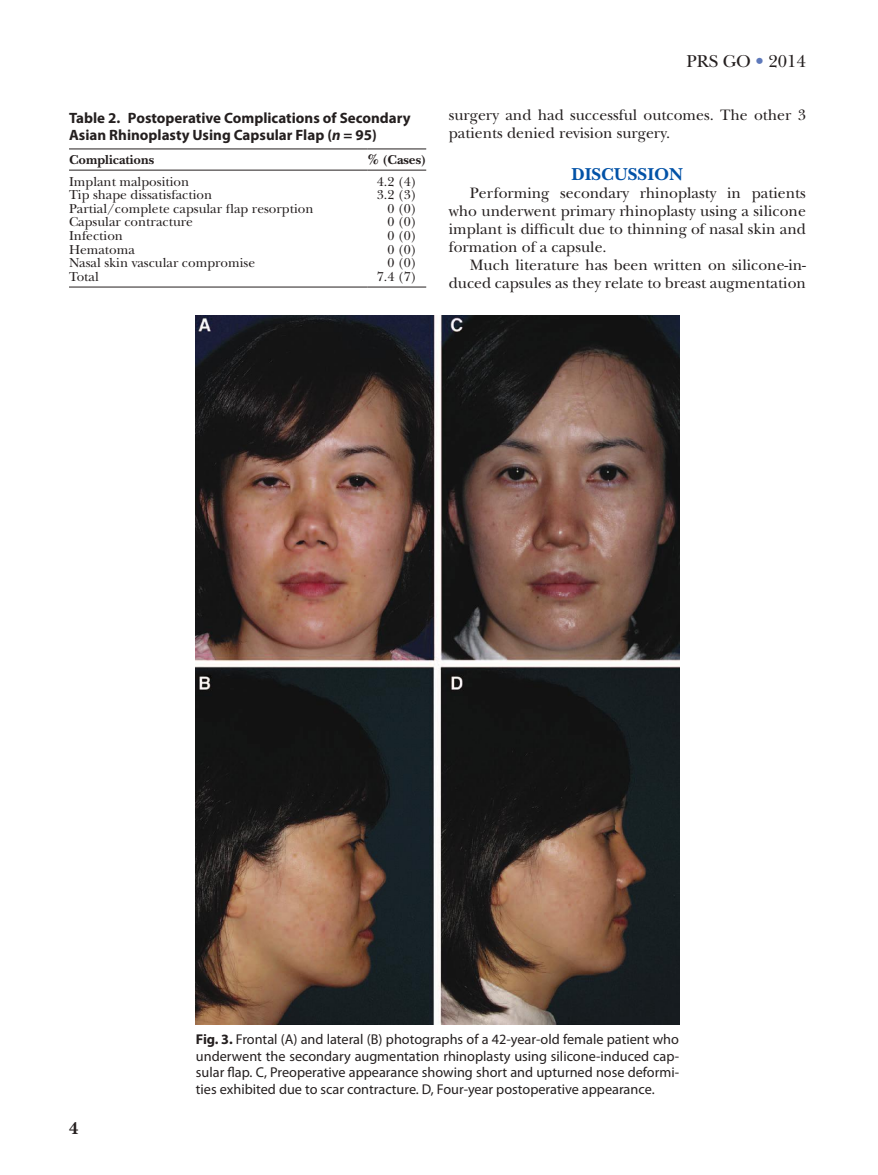
<style>
.page{position:relative;width:878px;height:1175px;background:#fff}
.page>*{position:absolute;margin:0;border:0;box-sizing:border-box;transform-origin:0 0}
.t1{font:18px "New Baskerville";color:#241f1f}
.t2{font:700 18px "New Baskerville";color:#0252a7}
.t3{font:700 18px "New Baskerville";color:#241f1f}
.t4{font:15.75px/18.1px "New Baskerville";color:#241f1f}
.t5{font:700 15px/16.5px "Myriad Pro";color:#241f1f}
.t6{font:14.25px/16.5px "Myriad Pro";color:#241f1f;text-align:justify}
.t7{font:13.5px "New Baskerville";color:#241f1f}
.t8{font:700 13.5px "New Baskerville";color:#241f1f}
.s1{font-style:italic}
.s2{color:#5e79bb}
.s3{font-weight:700}
</style>
<div class="page">
<hr style="left:69px;top:148px;width:298px;height:1px;background:#241f1f">
<hr style="left:367px;top:148px;width:59px;height:1px;background:#241f1f">
<hr style="left:69px;top:170px;width:298px;height:1px;background:#241f1f">
<hr style="left:367px;top:170px;width:59px;height:1px;background:#241f1f">
<hr style="left:69px;top:287px;width:298px;height:1px;background:#241f1f">
<hr style="left:367px;top:287px;width:59px;height:1px;background:#241f1f">
<img style="left:196px;top:316px;width:483px;height:708px">
<p class="t5" style="left:69px;top:109px;width:343px">Table 2. Postoperative Complications of Secondary<br>Asian Rhinoplasty Using Capsular Flap (<span class="s1">n</span> = 95)</p>
<p class="t8" style="left:69px;top:152px;width:87px">Complications</p>
<p class="t8" style="left:367px;top:152px;width:60px">% (Cases)</p>
<p class="t7" style="left:69px;top:173px;width:122px">Implant malposition</p>
<p class="t7" style="left:377px;top:173px;width:41px">4.2 (4)</p>
<p class="t7" style="left:69px;top:187px;width:145px">Tip shape dissatisfaction</p>
<p class="t7" style="left:377px;top:187px;width:41px">3.2 (3)</p>
<p class="t7" style="left:69px;top:200px;width:246px">Partial/complete capsular flap resorption</p>
<p class="t7" style="left:387px;top:200px;width:31px">0 (0)</p>
<p class="t7" style="left:69px;top:214px;width:125px">Capsular contracture</p>
<p class="t7" style="left:387px;top:214px;width:31px">0 (0)</p>
<p class="t7" style="left:69px;top:228px;width:55px">Infection</p>
<p class="t7" style="left:387px;top:228px;width:31px">0 (0)</p>
<p class="t7" style="left:69px;top:241px;width:67px">Hematoma</p>
<p class="t7" style="left:387px;top:241px;width:31px">0 (0)</p>
<p class="t7" style="left:69px;top:255px;width:188px">Nasal skin vascular compromise</p>
<p class="t7" style="left:387px;top:255px;width:31px">0 (0)</p>
<p class="t7" style="left:69px;top:268px;width:31px">Total</p>
<p class="t7" style="left:377px;top:268px;width:41px">7.4 (7)</p>
<p class="t1" style="left:686px;top:51px;width:121px">PRS GO <span class="s2">•</span> 2014</p>
<p class="t4" style="left:448px;top:105px;width:358px">surgery and had successful outcomes. The other 3 patients denied revision surgery.</p>
<p class="t2" style="left:571px;top:163px;width:113px">DISCUSSION</p>
<p class="t4" style="left:449px;top:184px;width:359px;text-align:justify;text-indent:21px">Performing secondary rhinoplasty in patients who underwent primary rhinoplasty using a silicone implant is difficult due to thinning of nasal skin and formation of a capsule.</p>
<p class="t4" style="left:449px;top:256px;width:359px;text-align:right">Much literature has been written on silicone-in&shy;duced capsules as they relate to breast augmentation</p>
<p class="t3" style="left:69px;top:1118px;width:11px">4</p>
<p class="t6" style="left:196px;top:1031px;width:484px"><span class="s3">Fig. 3.</span> Frontal (A) and lateral (B) photographs of a 42-year-old female patient who underwent the secondary augmentation rhinoplasty using silicone-induced cap&shy;sular flap. C, Preoperative appearance showing short and upturned nose deformi&shy;ties exhibited due to scar contracture. D, Four-year postoperative appearance.</p>
</div>
